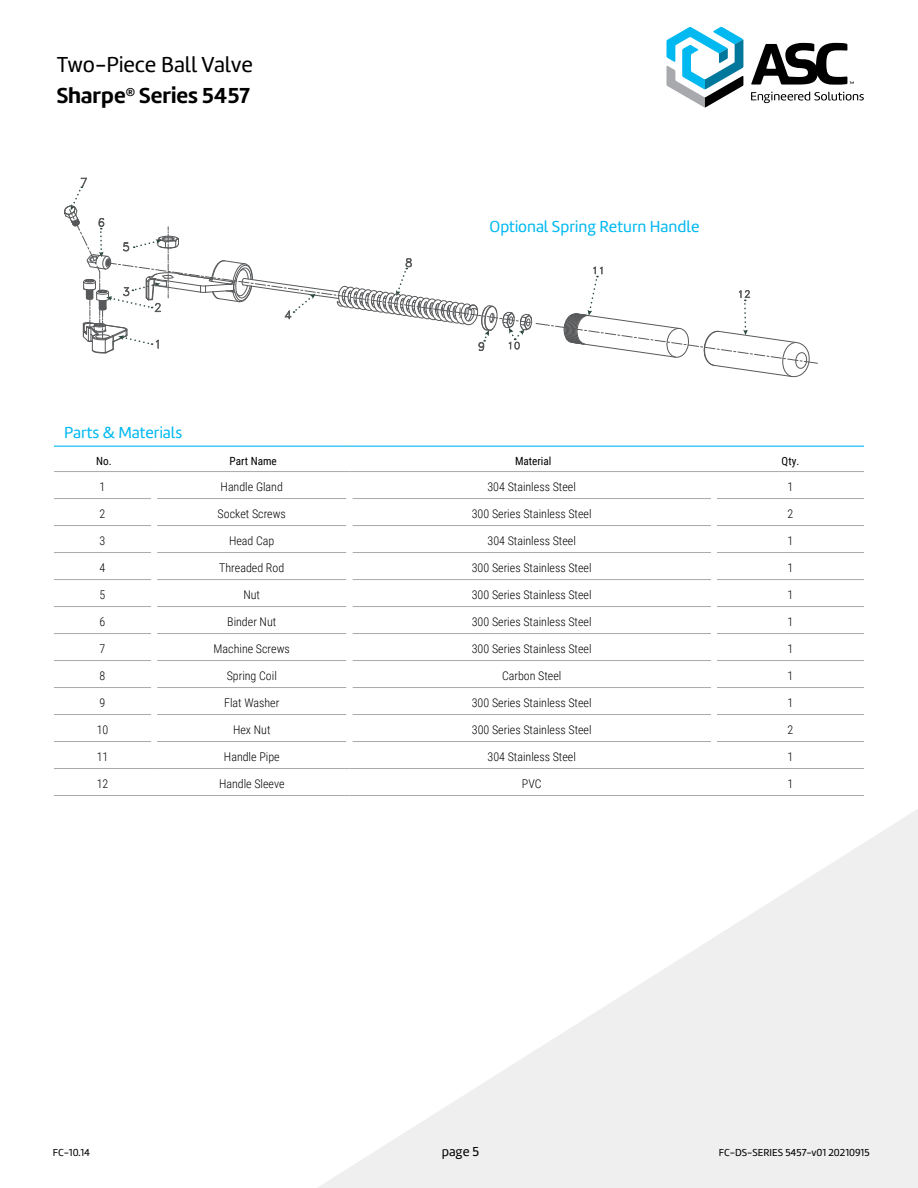
<style>
.page{position:relative;width:918px;height:1188px;background:#fff}
.page>*{position:absolute;margin:0;border:0;box-sizing:border-box;transform-origin:0 0}
.t1{font:22.5px/30.8px "Marine";color:#000}
.t2{font:16.5px "Marine";color:#00b9f1}
.t3{font:13.5px "Marine";color:#000}
.t4{font:300 12px "Roboto Condensed";color:#000}
.t5{font:11.25px "Roboto Condensed";color:#000}
.t6{font:10.5px "Marine";color:#000}
.s1{font-weight:700}
</style>
<div class="page">
<svg style="left:318px;top:809px;width:600px;height:379px"></svg>
<svg style="left:751px;top:43px;width:113px;height:60px"></svg>
<svg style="left:667px;top:27px;width:76px;height:80px"></svg>
<hr style="left:54px;top:525px;width:97px;height:1px;background:#a7a9ac">
<hr style="left:157px;top:525px;width:189px;height:1px;background:#a7a9ac">
<hr style="left:352px;top:525px;width:359px;height:1px;background:#a7a9ac">
<hr style="left:717px;top:525px;width:147px;height:1px;background:#a7a9ac">
<hr style="left:54px;top:552px;width:97px;height:1px;background:#a7a9ac">
<hr style="left:157px;top:552px;width:189px;height:1px;background:#a7a9ac">
<hr style="left:352px;top:552px;width:359px;height:1px;background:#a7a9ac">
<hr style="left:717px;top:552px;width:147px;height:1px;background:#a7a9ac">
<hr style="left:54px;top:579px;width:97px;height:1px;background:#a7a9ac">
<hr style="left:157px;top:579px;width:189px;height:1px;background:#a7a9ac">
<hr style="left:352px;top:579px;width:359px;height:1px;background:#a7a9ac">
<hr style="left:717px;top:579px;width:147px;height:1px;background:#a7a9ac">
<hr style="left:54px;top:606px;width:97px;height:1px;background:#a7a9ac">
<hr style="left:157px;top:606px;width:189px;height:1px;background:#a7a9ac">
<hr style="left:352px;top:606px;width:359px;height:1px;background:#a7a9ac">
<hr style="left:717px;top:606px;width:147px;height:1px;background:#a7a9ac">
<hr style="left:54px;top:633px;width:97px;height:1px;background:#a7a9ac">
<hr style="left:157px;top:633px;width:189px;height:1px;background:#a7a9ac">
<hr style="left:352px;top:633px;width:359px;height:1px;background:#a7a9ac">
<hr style="left:717px;top:633px;width:147px;height:1px;background:#a7a9ac">
<hr style="left:54px;top:660px;width:97px;height:1px;background:#a7a9ac">
<hr style="left:157px;top:660px;width:189px;height:1px;background:#a7a9ac">
<hr style="left:352px;top:660px;width:359px;height:1px;background:#a7a9ac">
<hr style="left:717px;top:660px;width:147px;height:1px;background:#a7a9ac">
<hr style="left:54px;top:687px;width:97px;height:1px;background:#a7a9ac">
<hr style="left:157px;top:687px;width:189px;height:1px;background:#a7a9ac">
<hr style="left:352px;top:687px;width:359px;height:1px;background:#a7a9ac">
<hr style="left:717px;top:687px;width:147px;height:1px;background:#a7a9ac">
<hr style="left:54px;top:714px;width:97px;height:1px;background:#a7a9ac">
<hr style="left:157px;top:714px;width:189px;height:1px;background:#a7a9ac">
<hr style="left:352px;top:714px;width:359px;height:1px;background:#a7a9ac">
<hr style="left:717px;top:714px;width:147px;height:1px;background:#a7a9ac">
<hr style="left:54px;top:741px;width:97px;height:1px;background:#a7a9ac">
<hr style="left:157px;top:741px;width:189px;height:1px;background:#a7a9ac">
<hr style="left:352px;top:741px;width:359px;height:1px;background:#a7a9ac">
<hr style="left:717px;top:741px;width:147px;height:1px;background:#a7a9ac">
<hr style="left:54px;top:768px;width:100px;height:1px;background:#a7a9ac">
<hr style="left:154px;top:768px;width:195px;height:1px;background:#a7a9ac">
<hr style="left:349px;top:768px;width:365px;height:1px;background:#a7a9ac">
<hr style="left:714px;top:768px;width:150px;height:1px;background:#a7a9ac">
<hr style="left:54px;top:795px;width:100px;height:1px;background:#a7a9ac">
<hr style="left:154px;top:795px;width:195px;height:1px;background:#a7a9ac">
<hr style="left:349px;top:795px;width:365px;height:1px;background:#a7a9ac">
<hr style="left:714px;top:795px;width:150px;height:1px;background:#a7a9ac">
<hr style="left:54px;top:498px;width:97px;height:1px;background:#a7a9ac">
<hr style="left:157px;top:498px;width:189px;height:1px;background:#a7a9ac">
<hr style="left:352px;top:498px;width:359px;height:1px;background:#a7a9ac">
<hr style="left:717px;top:498px;width:147px;height:1px;background:#a7a9ac">
<hr style="left:54px;top:471px;width:100px;height:1px;background:#a7a9ac">
<hr style="left:154px;top:471px;width:195px;height:1px;background:#a7a9ac">
<hr style="left:349px;top:471px;width:365px;height:1px;background:#a7a9ac">
<hr style="left:714px;top:471px;width:150px;height:1px;background:#a7a9ac">
<hr style="left:54px;top:446px;width:100px;height:1px;background:#00b9f1">
<hr style="left:154px;top:446px;width:195px;height:1px;background:#00b9f1">
<hr style="left:349px;top:446px;width:365px;height:1px;background:#00b9f1">
<hr style="left:714px;top:446px;width:150px;height:1px;background:#00b9f1">
<svg style="left:64px;top:178px;width:754px;height:199px"></svg>
<h1 class="t1" style="left:57px;top:50px;width:198px">Two-Piece Ball Valve<br><span class="s1">Sharpe</span><sup>®</sup> <span class="s1">Series 5457</span></h1>
<h2 class="t2" style="left:490px;top:216px;width:211px">Optional Spring Return Handle</h2>
<h2 class="t2" style="left:64px;top:422px;width:120px">Parts &amp; Materials</h2>
<p class="t5" style="left:96px;top:453px;width:17px">No.</p>
<p class="t5" style="left:230px;top:453px;width:49px">Part Name</p>
<p class="t5" style="left:515px;top:453px;width:38px">Material</p>
<p class="t5" style="left:782px;top:453px;width:19px">Qty.</p>
<p class="t4" style="left:100px;top:479px;width:7px">1</p>
<p class="t4" style="left:221px;top:479px;width:64px">Handle Gland</p>
<p class="t4" style="left:487px;top:479px;width:90px">304 Stainless Steel</p>
<p class="t4" style="left:788px;top:479px;width:7px">1</p>
<p class="t4" style="left:100px;top:506px;width:7px">2</p>
<p class="t4" style="left:218px;top:506px;width:70px">Socket Screws</p>
<p class="t4" style="left:472px;top:506px;width:121px">300 Series Stainless Steel</p>
<p class="t4" style="left:788px;top:506px;width:7px">2</p>
<p class="t4" style="left:100px;top:533px;width:7px">3</p>
<p class="t4" style="left:229px;top:533px;width:47px">Head Cap</p>
<p class="t4" style="left:488px;top:533px;width:90px">304 Stainless Steel</p>
<p class="t4" style="left:788px;top:533px;width:7px">1</p>
<p class="t4" style="left:100px;top:560px;width:7px">4</p>
<p class="t4" style="left:219px;top:560px;width:67px">Threaded Rod</p>
<p class="t4" style="left:472px;top:560px;width:121px">300 Series Stainless Steel</p>
<p class="t4" style="left:788px;top:560px;width:7px">1</p>
<p class="t4" style="left:100px;top:587px;width:7px">5</p>
<p class="t4" style="left:243px;top:587px;width:18px">Nut</p>
<p class="t4" style="left:472px;top:587px;width:121px">300 Series Stainless Steel</p>
<p class="t4" style="left:788px;top:587px;width:7px">1</p>
<p class="t4" style="left:100px;top:614px;width:7px">6</p>
<p class="t4" style="left:227px;top:614px;width:51px">Binder Nut</p>
<p class="t4" style="left:472px;top:614px;width:121px">300 Series Stainless Steel</p>
<p class="t4" style="left:788px;top:614px;width:7px">1</p>
<p class="t4" style="left:100px;top:641px;width:7px">7</p>
<p class="t4" style="left:214px;top:641px;width:78px">Machine Screws</p>
<p class="t4" style="left:472px;top:641px;width:121px">300 Series Stainless Steel</p>
<p class="t4" style="left:788px;top:641px;width:7px">1</p>
<p class="t4" style="left:100px;top:668px;width:7px">8</p>
<p class="t4" style="left:227px;top:668px;width:52px">Spring Coil</p>
<p class="t4" style="left:502px;top:668px;width:61px">Carbon Steel</p>
<p class="t4" style="left:788px;top:668px;width:7px">1</p>
<p class="t4" style="left:100px;top:695px;width:7px">9</p>
<p class="t4" style="left:224px;top:695px;width:57px">Flat Washer</p>
<p class="t4" style="left:472px;top:695px;width:121px">300 Series Stainless Steel</p>
<p class="t4" style="left:788px;top:695px;width:7px">1</p>
<p class="t4" style="left:97px;top:722px;width:13px">10</p>
<p class="t4" style="left:233px;top:722px;width:39px">Hex Nut</p>
<p class="t4" style="left:472px;top:722px;width:121px">300 Series Stainless Steel</p>
<p class="t4" style="left:788px;top:722px;width:7px">2</p>
<p class="t4" style="left:97px;top:749px;width:13px">11</p>
<p class="t4" style="left:224px;top:749px;width:57px">Handle Pipe</p>
<p class="t4" style="left:488px;top:749px;width:90px">304 Stainless Steel</p>
<p class="t4" style="left:788px;top:749px;width:7px">1</p>
<p class="t4" style="left:97px;top:776px;width:13px">12</p>
<p class="t4" style="left:219px;top:776px;width:67px">Handle Sleeve</p>
<p class="t4" style="left:522px;top:776px;width:21px">PVC</p>
<p class="t4" style="left:788px;top:776px;width:7px">1</p>
<p class="t6" style="left:53px;top:1146px;width:39px">FC-10.14</p>
<p class="t3" style="left:442px;top:1143px;width:39px">page 5</p>
<p class="t6" style="left:719px;top:1146px;width:152px">FC-DS-SERIES 5457-v01 20210915</p>
</div>
